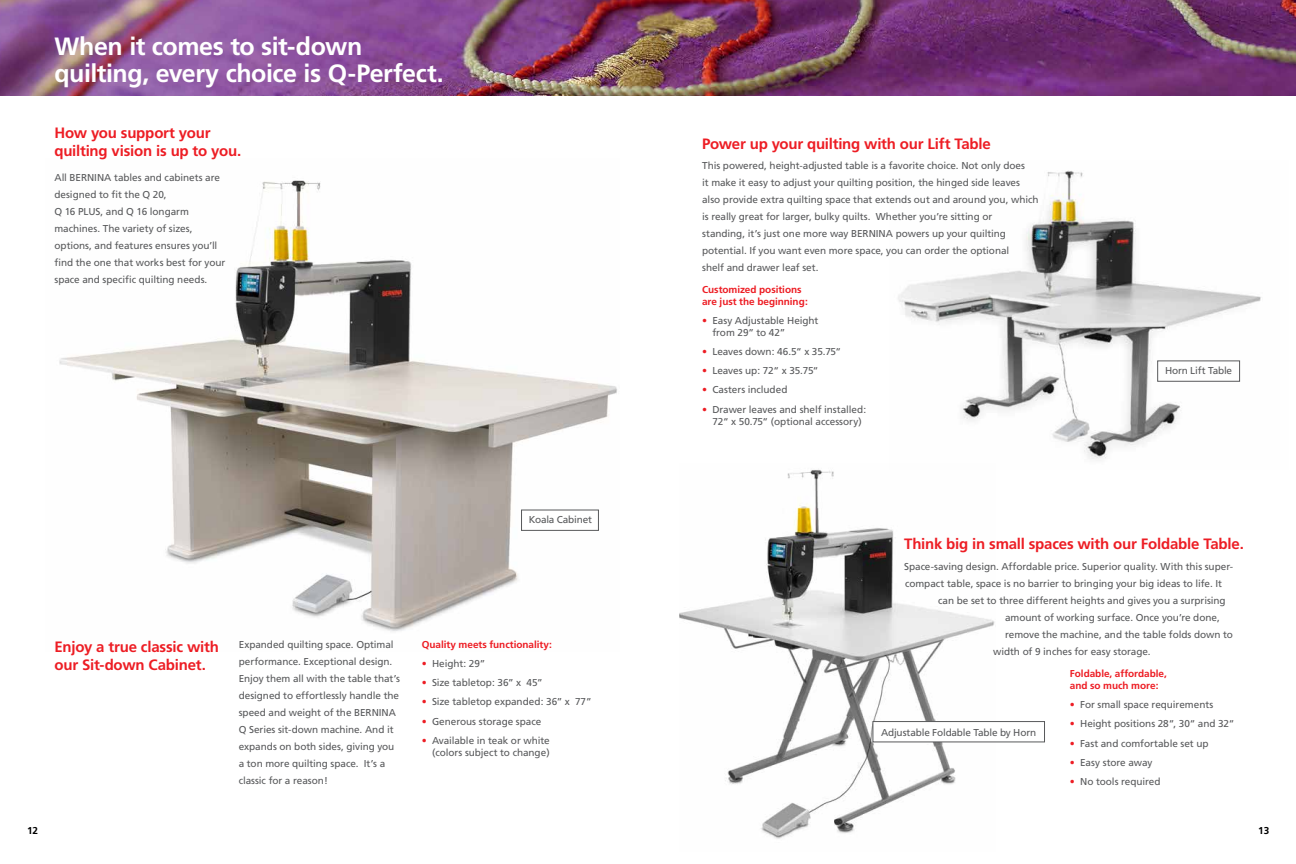
<style>
.page{position:relative;width:1296px;height:864px;background:#fff}
.page>*{position:absolute;margin:0;border:0;box-sizing:border-box;transform-origin:0 0}
.t1{font:700 25px/27px "Frutiger";letter-spacing:-.015em;color:#fff}
.t2{font:700 15px/18px "Frutiger";letter-spacing:-.015em;color:#ed1d24}
.t3{font:10px/17px "Frutiger";letter-spacing:-.005em;color:#58595b}
.t4{font:700 10px/12px "Frutiger";letter-spacing:-.005em;color:#ed1d24}
.t5{font:700 10px "Frutiger";color:#000}
.s1{color:#ed1d24}
</style>
<div class="page">
<img style="left:59px;top:180px;width:558px;height:452px">
<img style="left:898px;top:170px;width:363px;height:290px">
<img style="left:680px;top:469px;width:316px;height:370px">
<img style="left:0;top:0;width:1296px;height:95px">
<div style="left:1157px;top:361px;width:83px;height:21px;border:1px solid #58595b"></div>
<div style="left:521px;top:510px;width:78px;height:21px;background:#fff;border:1px solid #58595b"></div>
<div style="left:873px;top:721px;width:172px;height:21px;background:#fff;border:1px solid #58595b"></div>
<h1 class="t1" style="left:54px;top:32px;width:391px">When it comes to sit-down quilting, every choice is Q-Perfect.</h1>
<h2 class="t2" style="left:54px;top:124px;width:188px">How you support your quilting vision is up to you.</h2>
<p class="t3" style="left:54px;top:169px;width:172px">All BERNINA tables and cabinets are designed to fit the Q 20,<br>Q 16 PLUS, and Q 16 longarm machines. The variety of sizes, options, and features ensures you’ll find the one that works best for your space and specific quilting needs.</p>
<p class="t3" style="left:529px;top:511px;width:65px">Koala Cabinet</p>
<h2 class="t2" style="left:54px;top:637px;width:166px">Enjoy a true classic with our Sit-down Cabinet.</h2>
<p class="t3" style="left:239px;top:636px;width:163px">Expanded quilting space. Optimal performance. Exceptional design.<br>Enjoy them all with the table that’s designed to effortlessly handle the speed and weight of the BERNINA<br>Q Series sit-down machine. And it expands on both sides, giving you a ton more quilting space. It’s a classic for a reason!</p>
<p class="t4" style="left:422px;top:638px;width:132px">Quality meets functionality:</p>
<p class="t3" style="left:422px;top:655px;width:65px"><span class="s1">•</span> Height: 29”</p>
<p class="t3" style="left:422px;top:674px;width:122px"><span class="s1">•</span> Size tabletop: 36” x 45”</p>
<p class="t3" style="left:422px;top:693px;width:171px"><span class="s1">•</span> Size tabletop expanded: 36” x 77”</p>
<p class="t3" style="left:422px;top:713px;width:121px"><span class="s1">•</span> Generous storage space</p>
<p class="t3" style="left:422px;top:734px;width:130px;line-height:12px;text-align:right"><span class="s1">•</span> Available in teak or white (colors subject to change)</p>
<h2 class="t2" style="left:702px;top:135px;width:290px">Power up your quilting with our Lift Table</h2>
<p class="t3" style="left:702px;top:157px;width:338px">This powered, height-adjusted table is a favorite choice. Not only does<br>it make it easy to adjust your quilting position, the hinged side leaves also provide extra quilting space that extends out and around you, which is really great for larger, bulky quilts. Whether you’re sitting or<br>standing, it’s just one more way BERNINA powers up your quilting potential. If you want even more space, you can order the optional<br>shelf and drawer leaf set.</p>
<p class="t4" style="left:702px;top:283px;width:107px">Customized positions are just the beginning:</p>
<p class="t3" style="left:712px;top:314px;width:108px;line-height:12px;text-indent:-10px"><span class="s1">•</span> Easy Adjustable Height from 29” to 42”</p>
<p class="t3" style="left:702px;top:343px;width:140px"><span class="s1">•</span> Leaves down: 46.5“ x 35.75“</p>
<p class="t3" style="left:702px;top:362px;width:118px"><span class="s1">•</span> Leaves up: 72“ x 35.75“</p>
<p class="t3" style="left:702px;top:381px;width:87px"><span class="s1">•</span> Casters included</p>
<p class="t3" style="left:702px;top:403px;width:166px;line-height:12px;text-align:center"><span class="s1">•</span> Drawer leaves and shelf installed:<br>72“ x 50.75“ (optional accessory)</p>
<p class="t3" style="left:1165px;top:362px;width:69px">Horn Lift Table</p>
<h2 class="t2" style="left:904px;top:535px;width:341px">Think big in small spaces with our Foldable Table.</h2>
<p class="t3" style="left:904px;top:558px;width:330px">Space-saving design. Affordable price. Superior quality. With this super&shy;compact table, space is no barrier to bringing your big ideas to life. It</p>
<p class="t3" style="left:938px;top:592px;width:289px">can be set to three different heights and gives you a surprising</p>
<p class="t3" style="left:1005px;top:609px;width:216px">amount of working surface. Once you’re done,</p>
<p class="t3" style="left:1005px;top:626px;width:229px">remove the machine, and the table folds down to</p>
<p class="t3" style="left:993px;top:643px;width:159px">width of 9 inches for easy storage.</p>
<p class="t3" style="left:881px;top:724px;width:156px">Adjustable Foldable Table by Horn</p>
<p class="t4" style="left:1070px;top:667px;width:98px">Foldable, affordable, and so much more:</p>
<p class="t3" style="left:1070px;top:696px;width:145px"><span class="s1">•</span> For small space requirements</p>
<p class="t3" style="left:1070px;top:715px;width:166px"><span class="s1">•</span> Height positions 28“, 30“ and 32“</p>
<p class="t3" style="left:1070px;top:734px;width:140px"><span class="s1">•</span> Fast and comfortable set up</p>
<p class="t3" style="left:1070px;top:754px;width:84px"><span class="s1">•</span> Easy store away</p>
<p class="t3" style="left:1070px;top:773px;width:92px"><span class="s1">•</span> No tools required</p>
<p class="t5" style="left:27px;top:824px;width:13px">12</p>
<p class="t5" style="left:1258px;top:824px;width:13px">13</p>
</div>
